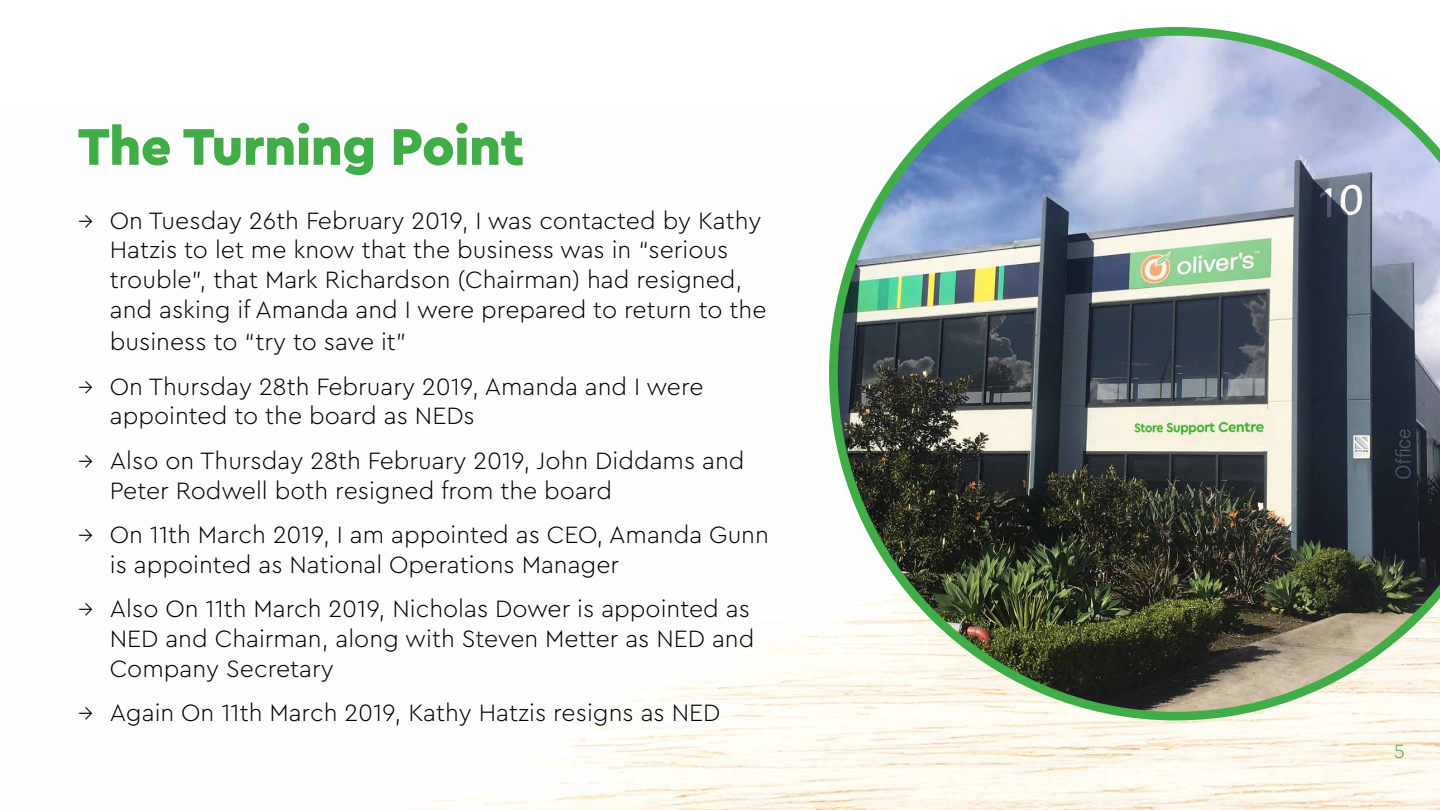
<style>
.page{position:relative;width:1440px;height:810px;background:#fff}
.page>*{position:absolute;margin:0;border:0;box-sizing:border-box;transform-origin:0 0}
.t1{font:900 54px "Cera Pro";letter-spacing:-.01em;color:#41ad49}
.t2{font:300 24.75px/29.7px "Cera Pro";color:#000}
.t3{font:300 20.02px "Cera Pro";color:#41ad49}
.s1{font-family:"Cera"}
</style>
<div class="page">
<img style="left:414px;top:622px;width:1026px;height:188px">
<img style="left:829px;top:27px;width:611px;height:693px">
<h1 class="t1" style="left:78px;top:111px;width:448px">The Turning Point</h1>
<p class="t2" style="left:110px;top:204px;width:658px;text-indent:-32px"><span class="s1">→</span> On Tuesday 26th February 2019, I was contacted by Kathy Hatzis to let me know that the business was in “serious trouble”, that Mark Richardson (Chairman) had resigned, and asking if Amanda and I were prepared to return to the</p>
<p class="t2" style="left:110px;top:326px;width:298px">business to “try to save it”</p>
<p class="t2" style="left:110px;top:370px;width:595px;text-indent:-32px"><span class="s1">→</span> On Thursday 28th February 2019, Amanda and I were appointed to the board as NEDs</p>
<p class="t2" style="left:110px;top:445px;width:636px;text-indent:-32px"><span class="s1">→</span> Also on Thursday 28th February 2019, John Diddams and<br>Peter Rodwell both resigned from the board</p>
<p class="t2" style="left:110px;top:519px;width:661px;text-indent:-32px"><span class="s1">→</span> On 11th March 2019, I am appointed as CEO, Amanda Gunn is appointed as National Operations Manager</p>
<p class="t2" style="left:110px;top:593px;width:646px;text-indent:-32px"><span class="s1">→</span> Also On 11th March 2019, Nicholas Dower is appointed as<br>NED and Chairman, along with Steven Metter as NED and<br>Company Secretary</p>
<p class="t2" style="left:78px;top:697px;width:644px"><span class="s1">→</span> Again On 11th March 2019, Kathy Hatzis resigns as NED</p>
<p class="t3" style="left:1394px;top:738px;width:13px">5</p>
</div>
